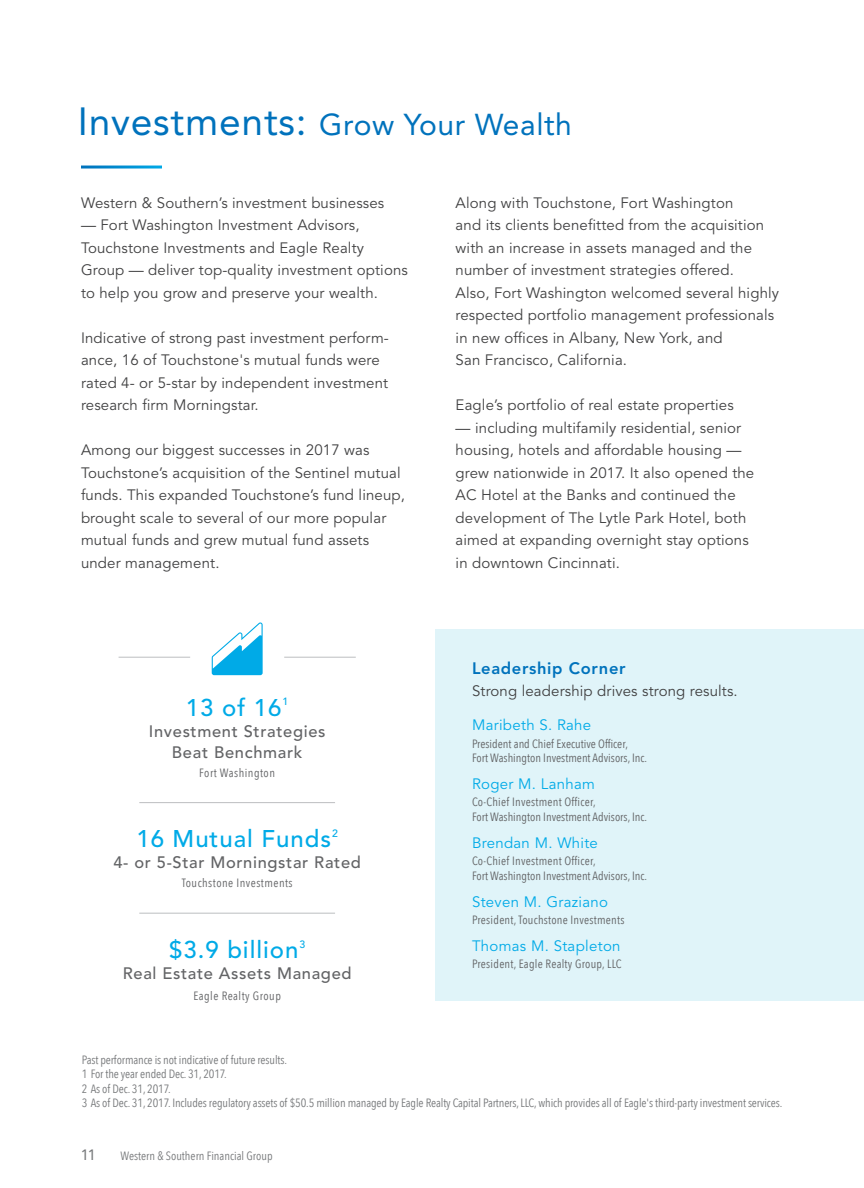
<style>
.page{position:relative;width:864px;height:1188px;background:#fff}
.page>*{position:absolute;margin:0;border:0;box-sizing:border-box;transform-origin:0 0}
.t1{font:30px "Avenir LT Std";letter-spacing:.02em;color:#0072bc}
.t2{font:500 24px "Avenir LT Std";letter-spacing:.04em;color:#00aae7}
.t3{font:500 16.5px/21px "Avenir LT Std";letter-spacing:.04em;color:#636466;text-align:center}
.t4{font:800 16.5px "Avenir LT Std";letter-spacing:.04em;color:#0072bc}
.t5{font:15px/22.5px "Avenir LT Std";letter-spacing:.01em;color:#414142}
.t6{font:15px "Avenir LT Std";letter-spacing:.02em;color:#00aae7}
.t7{font:500 15px "Avenir Next Condensed";color:#77797b}
.t8{font:condensed 12px/14.4px "Avenir Next LT Pro";letter-spacing:-.01em;color:#77797b}
.t9{font:condensed 12px/14.4px "Avenir Next LT Pro";letter-spacing:.01em;color:#636466}
.t10{font:condensed 12px "Avenir Next LT Pro";letter-spacing:.04em;color:#636466}
.t11{font:500 10.5px "Avenir LT Std";color:#00aae7}
.s1{font-size:39px}
</style>
<div class="page">
<div style="left:436px;top:630px;width:428px;height:371px;background:#e0f4f9"></div>
<hr style="left:139px;top:802px;width:196px;height:1px;background:#bcbec0">
<hr style="left:139px;top:913px;width:196px;height:1px;background:#bcbec0">
<svg style="left:212px;top:622px;width:51px;height:53px"></svg>
<hr style="left:284px;top:657px;width:72px;height:1px;background:#bcbec0">
<hr style="left:119px;top:657px;width:71px;height:1px;background:#bcbec0">
<h1 class="t1" style="left:78px;top:107px;width:496px"><span class="s1">Investments:</span> Grow Your Wealth</h1>
<p class="t5" style="left:81px;top:192px;width:305px">Western &amp; Southern’s investment businesses</p>
<p class="t5" style="left:81px;top:214px;width:328px">— Fort Washington Investment Advisors, Touchstone Investments and Eagle Realty Group — deliver top-quality investment options to help you grow and preserve your wealth.</p>
<p class="t5" style="left:81px;top:327px;width:309px">Indicative of strong past investment perform&shy;ance, 16 of Touchstone's mutual funds were rated 4- or 5-star by independent investment research firm Morningstar.</p>
<p class="t5" style="left:81px;top:439px;width:326px">Among our biggest successes in 2017 was Touchstone’s acquisition of the Sentinel mutual funds. This expanded Touchstone’s fund lineup, brought scale to several of our more popular mutual funds and grew mutual fund assets under management.</p>
<h2 class="t2" style="left:186px;top:694px;width:97px">13 of 16</h2>
<p class="t11" style="left:283px;top:696px;width:7px">1</p>
<p class="t3" style="left:149px;top:721px;width:178px">Investment Strategies<br>Beat Benchmark</p>
<p class="t10" style="left:199px;top:765px;width:77px">Fort Washington</p>
<h2 class="t2" style="left:136px;top:825px;width:196px">16 Mutual Funds</h2>
<p class="t11" style="left:332px;top:827px;width:7px">2</p>
<p class="t3" style="left:113px;top:853px;width:249px">4- or 5-Star Morningstar Rated</p>
<p class="t10" style="left:182px;top:875px;width:113px">Touchstone Investments</p>
<h2 class="t2" style="left:169px;top:936px;width:131px">$3.9 billion</h2>
<p class="t11" style="left:299px;top:938px;width:7px">3</p>
<p class="t3" style="left:123px;top:963px;width:230px">Real Estate Assets Managed</p>
<p class="t10" style="left:193px;top:988px;width:89px">Eagle Realty Group</p>
<p class="t5" style="left:456px;top:192px;width:325px">Along with Touchstone, Fort Washington<br>and its clients benefitted from the acquisition with an increase in assets managed and the number of investment strategies offered.<br>Also, Fort Washington welcomed several highly respected portfolio management professionals in new offices in Albany, New York, and<br>San Francisco, California.</p>
<p class="t5" style="left:456px;top:394px;width:280px">Eagle’s portfolio of real estate properties</p>
<p class="t5" style="left:456px;top:417px;width:300px">— including multifamily residential, senior housing, hotels and affordable housing — grew nationwide in 2017. It also opened the AC Hotel at the Banks and continued the development of The Lytle Park Hotel, both aimed at expanding overnight stay options in downtown Cincinnati.</p>
<p class="t4" style="left:472px;top:658px;width:155px">Leadership Corner</p>
<p class="t5" style="left:472px;top:680px;width:267px">Strong leadership drives strong results.</p>
<p class="t6" style="left:472px;top:716px;width:121px">Maribeth S. Rahe</p>
<p class="t9" style="left:472px;top:736px;width:177px">President and Chief Executive Officer,<br>Fort Washington Investment Advisors, Inc.</p>
<p class="t6" style="left:472px;top:775px;width:124px">Roger M. Lanham</p>
<p class="t9" style="left:472px;top:795px;width:177px">Co-Chief Investment Officer,<br>Fort Washington Investment Advisors, Inc.</p>
<p class="t6" style="left:472px;top:834px;width:127px">Brendan M. White</p>
<p class="t9" style="left:472px;top:854px;width:177px">Co-Chief Investment Officer,<br>Fort Washington Investment Advisors, Inc.</p>
<p class="t6" style="left:472px;top:893px;width:137px">Steven M. Graziano</p>
<p class="t9" style="left:472px;top:913px;width:154px">President, Touchstone Investments</p>
<p class="t6" style="left:472px;top:937px;width:150px">Thomas M. Stapleton</p>
<p class="t9" style="left:472px;top:957px;width:151px">President, Eagle Realty Group, LLC</p>
<p class="t8" style="left:82px;top:1052px;width:702px">Past performance is not indicative of future results.<br>1 For the year ended Dec. 31, 2017.<br>2 As of Dec. 31, 2017.<br>3 As of Dec. 31, 2017. Includes regulatory assets of $50.5 million managed by Eagle Realty Capital Partners, LLC, which provides all of Eagle's third-party investment services.</p>
<p class="t7" style="left:81px;top:1145px;width:16px">11</p>
<p class="t8" style="left:120px;top:1148px;width:154px">Western &amp; Southern Financial Group</p>
</div>
